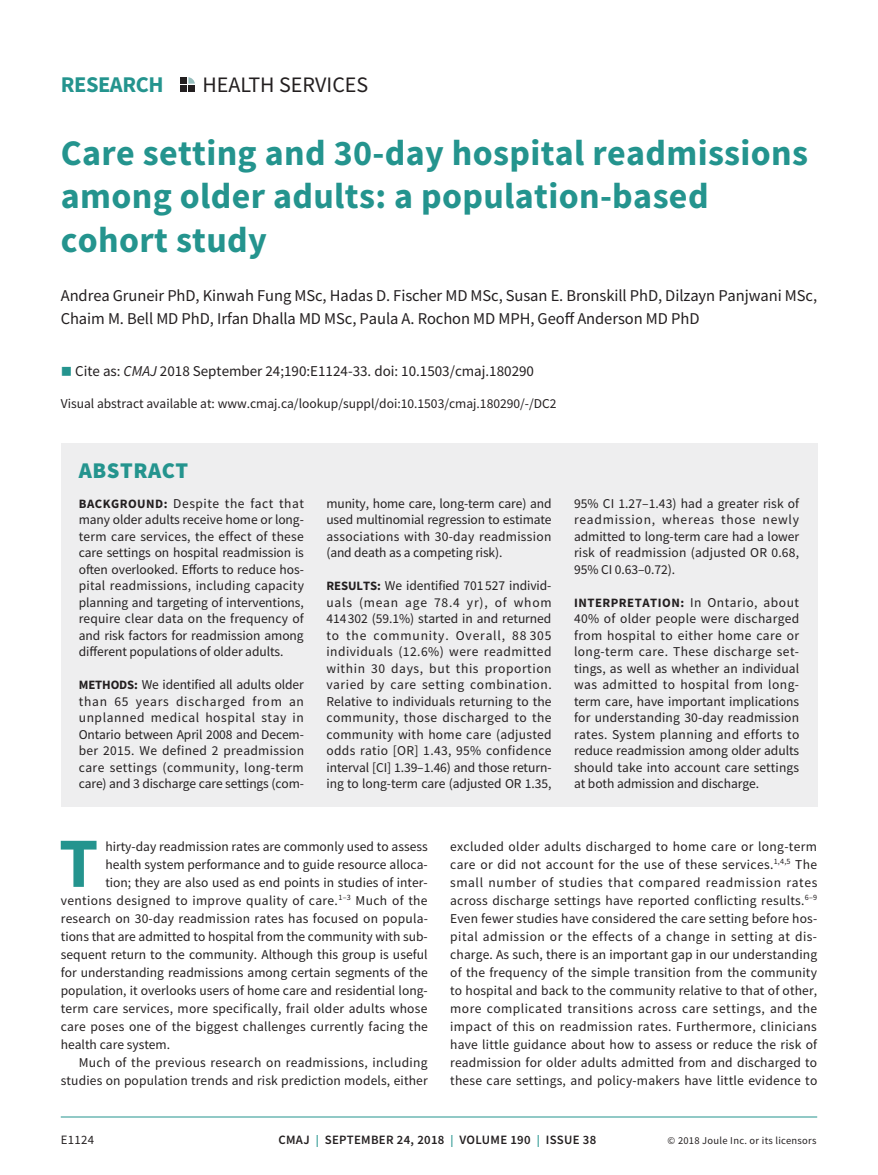
<style>
.page{position:relative;width:878px;height:1175px;background:#fff}
.page>*{position:absolute;margin:0;border:0;box-sizing:border-box;transform-origin:0 0}
.t1{font:700 70.65px "Source Sans Pro";color:#24948e}
.t2{font:700 36px/43.2px "Source Sans Pro";letter-spacing:.01em;color:#24948e}
.t3{font:700 22.5px "Source Sans Pro";letter-spacing:-.02em;color:#24948e}
.t4{font:900 22.5px "Source Sans Pro";letter-spacing:.025em;color:#24948e}
.t5{font:22.05px "Source Sans Pro";color:#231f20}
.t6{font:16.5px/22.5px "Source Sans Pro";letter-spacing:-.005em;color:#231f20}
.t7{font:15px "Source Sans Pro";color:#231f20}
.t8{font:13.5px/16.5px "Source Sans Pro";color:#231f20;text-align:justify}
.t9{font:13.5px "Source Sans Pro";letter-spacing:.02em;color:#231f20}
.t10{font:13.5px "Source Sans Pro";letter-spacing:.025em;color:#231f20}
.t11{font:600 12.75px "Source Sans Pro";letter-spacing:.025em;color:#231f20}
.t12{font:700 12.75px "Source Sans Pro";letter-spacing:.04em;color:#231f20}
.t13{font:12.75px "Source Sans Pro";letter-spacing:.025em;color:#231f20}
.t14{font:10.5px "Source Sans Pro";letter-spacing:.025em;color:#231f20}
.s1{color:#24948e}
.s2{font-style:italic}
.s3{font-weight:700;font-size:12.75px}
.s4{font-weight:400;font-size:13.5px}
.s5{font-size:12px;color:#24948e}
</style>
<div class="page">
<hr style="left:61px;top:1116px;width:756px;height:1px;background:#24948e">
<div style="left:61px;top:442px;width:756px;height:364px;background:#eeeeef"></div>
<div style="left:180px;top:77px;width:7px;height:7px;background:#231f20"></div>
<div style="left:180px;top:85px;width:7px;height:7px;background:#231f20"></div>
<svg style="left:188px;top:77px;width:7px;height:7px"></svg>
<div style="left:188px;top:85px;width:7px;height:7px;background:#231f20"></div>
<h3 class="t3" style="left:61px;top:69px;width:104px">RESEARCH</h3>
<h3 class="t5" style="left:202px;top:70px;width:167px">HEALTH SERVICES</h3>
<h2 class="t2" style="left:61px;top:131px;width:749px">Care setting and 30-day hospital readmissions among older adults: a population-based cohort study</h2>
<p class="t6" style="left:61px;top:284px;width:757px">Andrea Gruneir PhD, Kinwah Fung MSc, Hadas D. Fischer MD MSc, Susan E. Bronskill PhD, Dilzayn Panjwani MSc,<br>Chaim M. Bell MD PhD, Irfan Dhalla MD MSc, Paula A. Rochon MD MPH, Geoff Anderson MD PhD</p>
<p class="t7" style="left:61px;top:361px;width:474px"><span class="s1">■</span> Cite as: <span class="s2">CMAJ</span> 2018 September 24;190:E1124-33. doi: 10.1503/cmaj.180290</p>
<p class="t8" style="left:61px;top:395px;width:497px">Visual abstract available at: www.cmaj.ca/lookup/suppl/doi:10.1503/cmaj.180290/-/DC2</p>
<h3 class="t4" style="left:79px;top:454px;width:111px">ABSTRACT</h3>
<p class="t8" style="left:79px;top:495px;width:227px"><span class="s3">BACKGROUND:</span> Despite the fact that many older adults receive home or long&shy;term care services, the effect of these care settings on hospital readmission is often overlooked. Efforts to reduce hos&shy;pital readmissions, including capacity planning and targeting of interventions, require clear data on the frequency of and risk factors for readmission among different populations of older adults.</p>
<p class="t8" style="left:79px;top:676px;width:227px"><span class="s3">METHODS:</span> We identified all adults older than 65 years discharged from an unplanned medical hospital stay in Ontario between April 2008 and Decem&shy;ber 2015. We defined 2 preadmission care settings (community, long-term care) and 3 discharge care settings (com-</p>
<p class="t8" style="left:326px;top:495px;width:227px">munity, home care, long-term care) and used multinomial regression to estimate associations with 30-day readmission (and death as a competing risk).</p>
<p class="t8" style="left:326px;top:577px;width:227px"><span class="s3">RESULTS:</span> We identified 701 527 individ&shy;uals (mean age 78.4 yr), of whom 414 302 (59.1%) started in and returned to the community. Overall, 88 305 individuals (12.6%) were readmitted within 30 days, but this proportion varied by care setting combination.<br>Relative to individuals returning to the community, those discharged to the community with home care (adjusted odds ratio [OR] 1.43, 95% confidence interval [CI] 1.39–1.46) and those return&shy;ing to long-term care (adjusted OR 1.35,</p>
<p class="t8" style="left:574px;top:495px;width:227px">95% CI 1.27–1.43) had a greater risk of readmission, whereas those newly admitted to long-term care had a lower risk of readmission (adjusted OR 0.68, 95% CI 0.63–0.72).</p>
<p class="t12" style="left:574px;top:594px;width:226px">INTERPRETATION: <span class="s4">In Ontario, about</span></p>
<p class="t8" style="left:574px;top:610px;width:227px">40% of older people were discharged from hospital to either home care or long-term care. These discharge set&shy;tings, as well as whether an individual was admitted to hospital from long&shy;term care, have important implications for understanding 30-day readmission rates. System planning and efforts to reduce readmission among older adults should take into account care settings at both admission and discharge.</p>
<h1 class="t1" style="left:59px;top:815px;width:41px">T</h1>
<p class="t8" style="left:105px;top:838px;width:324px">hirty-day readmission rates are commonly used to assess</p>
<p class="t8" style="left:105px;top:856px;width:324px">health system performance and to guide resource alloca-</p>
<p class="t8" style="left:105px;top:874px;width:324px">tion; they are also used as end points in studies of inter-</p>
<p class="t10" style="left:61px;top:891px;width:368px">ventions designed to improve quality of care.<sup>1–3</sup> Much of the</p>
<p class="t8" style="left:61px;top:910px;width:368px">research on 30-day readmission rates has focused on popula-</p>
<p class="t8" style="left:61px;top:928px;width:368px">tions that are admitted to hospital from the community with sub-</p>
<p class="t8" style="left:61px;top:946px;width:368px">sequent return to the community. Although this group is useful</p>
<p class="t8" style="left:61px;top:964px;width:368px">for understanding readmissions among certain segments of the</p>
<p class="t8" style="left:61px;top:982px;width:368px">population, it overlooks users of home care and residential long-</p>
<p class="t8" style="left:61px;top:1000px;width:368px">term care services, more specifically, frail older adults whose</p>
<p class="t9" style="left:61px;top:1017px;width:369px">care poses one of the biggest challenges currently facing the</p>
<p class="t8" style="left:61px;top:1036px;width:111px">health care system.</p>
<p class="t9" style="left:79px;top:1053px;width:350px">Much of the previous research on readmissions, including</p>
<p class="t8" style="left:61px;top:1072px;width:368px">studies on population trends and risk prediction models, either</p>
<p class="t8" style="left:450px;top:837px;width:368px;line-height:18px">excluded older adults discharged to home care or long-term care or did not account for the use of these services.<sup>1,4,5</sup> The small number of studies that compared readmission rates across discharge settings have reported conflicting results.<sup>6–9<br></sup>Even fewer studies have considered the care setting before hos&shy;pital admission or the effects of a change in setting at dis&shy;charge. As such, there is an important gap in our understanding of the frequency of the simple transition from the community to hospital and back to the community relative to that of other, more complicated transitions across care settings, and the impact of this on readmission rates. Furthermore, clinicians have little guidance about how to assess or reduce the risk of readmission for older adults admitted from and discharged to these care settings, and policy-makers have little evidence to</p>
<p class="t13" style="left:61px;top:1132px;width:35px">E1124</p>
<p class="t11" style="left:278px;top:1131px;width:319px">CMAJ <span class="s5">|</span> SEPTEMBER 24, 2018 <span class="s5">|</span> VOLUME 190 <span class="s5">|</span> ISSUE 38</p>
<p class="t14" style="left:667px;top:1134px;width:150px">© 2018 Joule Inc. or its licensors</p>
</div>
